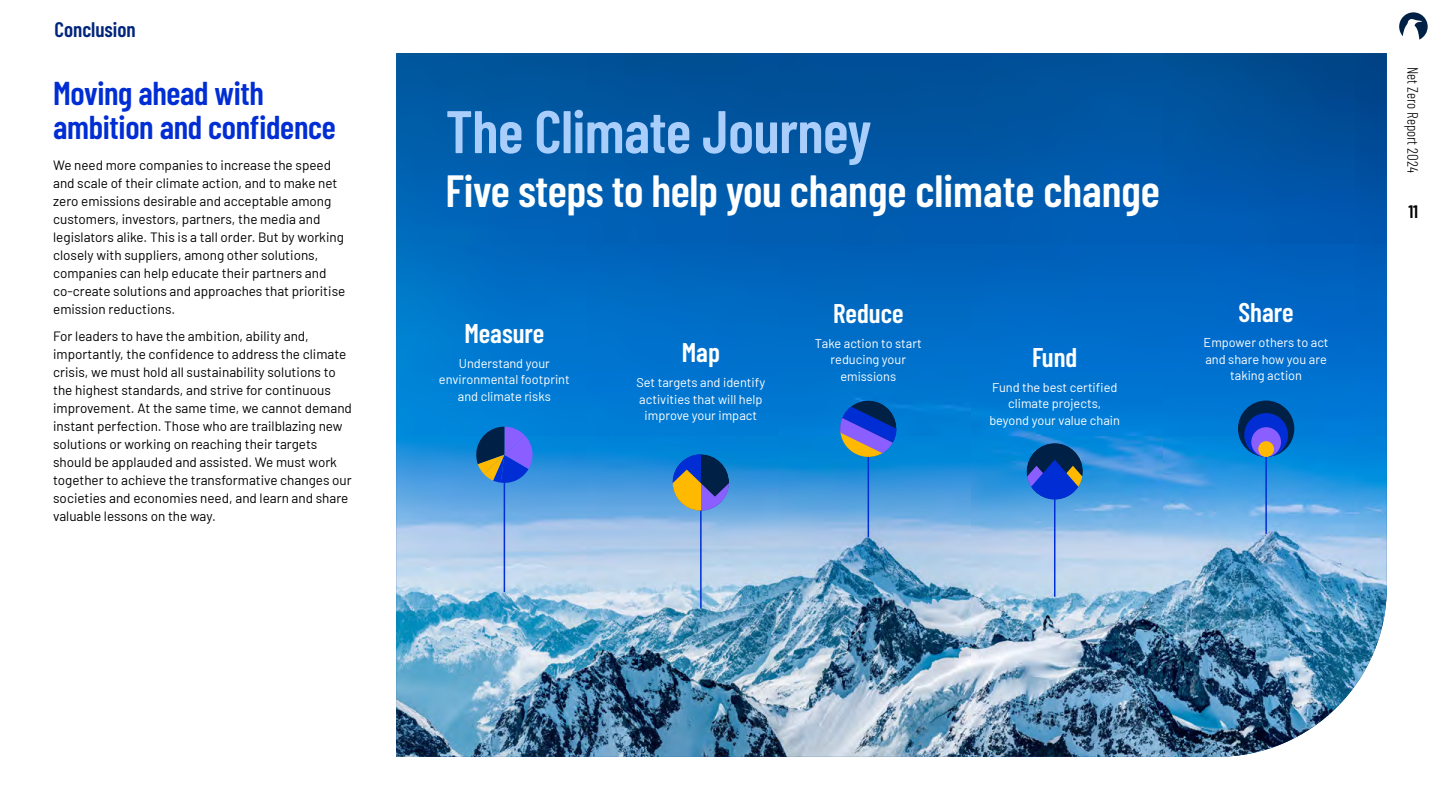
<style>
.page{position:relative;width:1440px;height:810px;background:#fff}
.page>*{position:absolute;margin:0;border:0;box-sizing:border-box;transform-origin:0 0}
.t1{font:600 60px "Barlow Condensed";letter-spacing:-.01em;color:#aacefb}
.t2{font:600 45px "Barlow Condensed";color:#fff}
.t3{font:600 33px/34.5px "Barlow Condensed";letter-spacing:-.01em;color:#002ed4}
.t4{font:600 27px "Barlow Condensed";color:#fff}
.t5{font:600 21px "Barlow Condensed";color:#00257c}
.t6{font:600 18px "Barlow Condensed";color:#000}
.t7{font:300 15px "Barlow Condensed";color:#000}
.t8{font:13.5px/18px "Barlow";color:#000}
.t9{font:12.75px/16.5px "Barlow";color:#fff;text-align:center}
</style>
<div class="page">
<svg style="left:1399px;top:12px;width:29px;height:28px"></svg>
<img style="left:396px;top:53px;width:991px;height:704px">
<hr style="left:504px;top:477px;width:1px;height:115px;background:#002ed4">
<hr style="left:700px;top:496px;width:2px;height:113px;background:#002ed4">
<hr style="left:868px;top:427px;width:1px;height:110px;background:#002ed4">
<hr style="left:1054px;top:491px;width:1px;height:106px;background:#002ed4">
<hr style="left:1265px;top:420px;width:2px;height:114px;background:#002ed4">
<div style="left:1238px;top:401px;width:56px;height:56px;background:#002145;border-radius:50%"></div>
<div style="left:1244px;top:413px;width:44px;height:44px;background:#002ed4;border-radius:50%"></div>
<div style="left:1251px;top:427px;width:30px;height:30px;background:#8b5fff;border-radius:50%"></div>
<div style="left:1258px;top:441px;width:16px;height:16px;background:#ffb900;border-radius:50%"></div>
<svg style="left:840px;top:401px;width:61px;height:56px;background:#3c5dac"></svg>
<div style="left:673px;top:454px;width:56px;height:57px;background:#002145;border-radius:50%"></div>
<svg style="left:673px;top:454px;width:28px;height:16px"></svg>
<svg style="left:673px;top:497px;width:28px;height:14px"></svg>
<svg style="left:701px;top:497px;width:28px;height:14px"></svg>
<svg style="left:673px;top:470px;width:56px;height:27px"></svg>
<svg style="left:473px;top:427px;width:62px;height:57px;background:#4160ae"></svg>
<div style="left:1027px;top:443px;width:56px;height:56px;background:#002145;border-radius:50%"></div>
<svg style="left:1027px;top:460px;width:56px;height:39px"></svg>
<h3 class="t5" style="left:55px;top:14px;width:83px">Conclusion</h3>
<h3 class="t3" style="left:53px;top:74px;width:284px">Moving ahead with ambition and confidence</h3>
<p class="t8" style="left:53px;top:155px;width:294px">We need more companies to increase the speed and scale of their climate action, and to make net zero emissions desirable and acceptable among customers, investors, partners, the media and legislators alike. This is a tall order. But by working closely with suppliers, among other solutions, companies can help educate their partners and co-create solutions and approaches that prioritise emission reductions.</p>
<p class="t8" style="left:53px;top:326px;width:300px">For leaders to have the ambition, ability and, importantly, the confidence to address the climate crisis, we must hold all sustainability solutions to the highest standards, and strive for continuous improvement. At the same time, we cannot demand instant perfection. Those who are trailblazing new solutions or working on reaching their targets should be applauded and assisted. We must work together to achieve the transformative changes our societies and economies need, and learn and share valuable lessons on the way.</p>
<h1 class="t1" style="left:446px;top:89px;width:427px">The Climate Journey</h1>
<h2 class="t2" style="left:446px;top:159px;width:716px">Five steps to help you change climate change</h2>
<h3 class="t4" style="left:464px;top:314px;width:81px">Measure</h3>
<p class="t9" style="left:439px;top:354px;width:132px">Understand your environmental footprint and climate risks</p>
<h3 class="t4" style="left:682px;top:333px;width:40px">Map</h3>
<p class="t9" style="left:636px;top:373px;width:130px">Set targets and identify activities that will help improve your impact</p>
<h3 class="t4" style="left:833px;top:294px;width:72px">Reduce</h3>
<p class="t9" style="left:815px;top:334px;width:109px">Take action to start reducing your emissions</p>
<h3 class="t4" style="left:1032px;top:338px;width:47px">Fund</h3>
<p class="t9" style="left:989px;top:378px;width:132px">Fund the best certified climate projects, beyond your value chain</p>
<h3 class="t4" style="left:1239px;top:293px;width:57px">Share</h3>
<p class="t9" style="left:1204px;top:333px;width:126px">Empower others to act and share how you are taking action</p>
<p class="t7" style="left:1424px;top:67px;width:107px;rotate:90deg">Net Zero Report 2024</p>
<h3 class="t6" style="left:1409px;top:199px;width:11px">11</h3>
</div>
